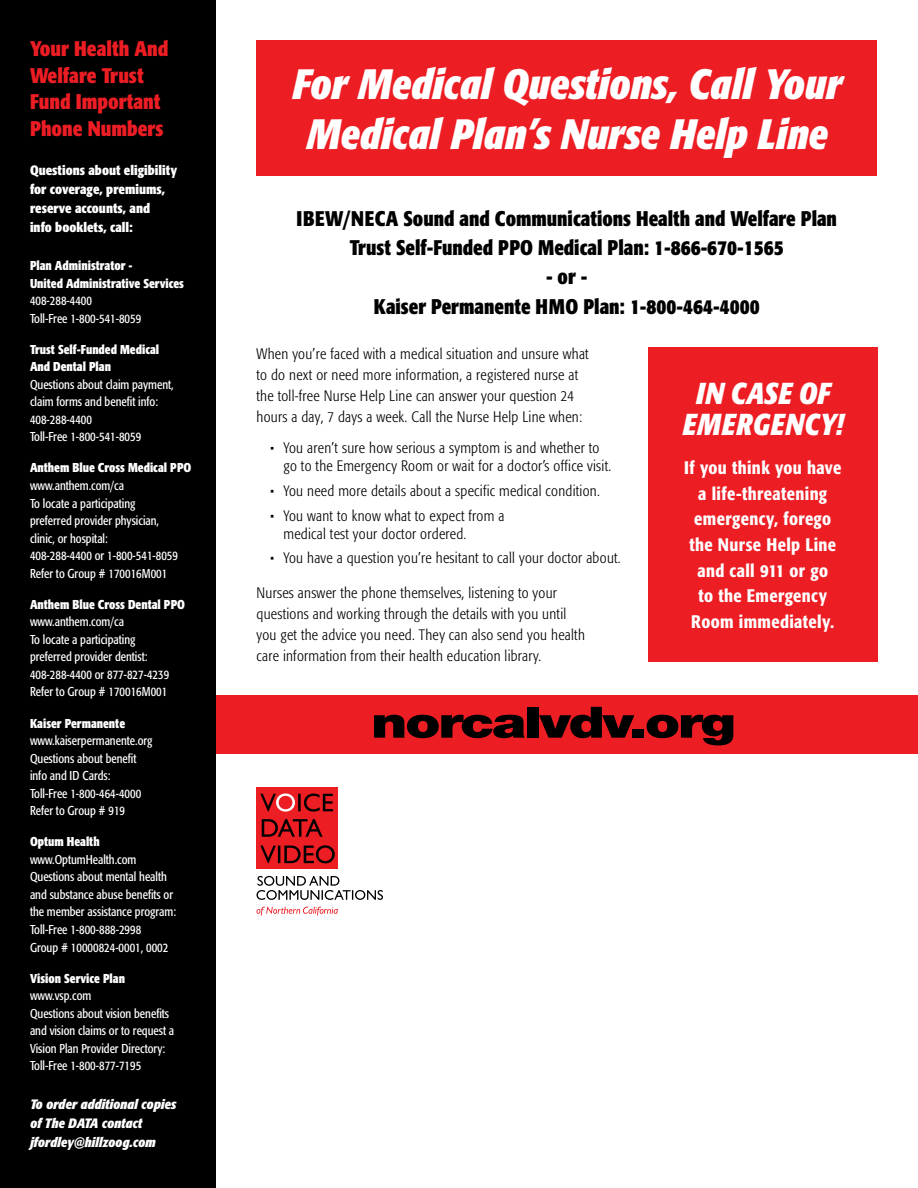
<style>
.page{position:relative;width:918px;height:1188px;background:#fff}
.page>*{position:absolute;margin:0;border:0;box-sizing:border-box;transform-origin:0 0}
.t1{font:900 43.2px "Helvetica Neue LT Std";letter-spacing:-.04em;color:#000;scale:1.3 1}
.t2{font:italic 700 condensed 42px/50.4px "Formata";color:#fff;text-align:center}
.t3{font:italic 700 condensed 30px/31.7px "Formata";letter-spacing:.03em;color:#fff;text-align:center;scale:.95 1}
.t4{font:700 condensed 21px/29.2px "Formata";color:#000;text-align:center;scale:.95 1}
.t5{font:700 condensed 21px/26.5px "Formata";color:#ed1d24}
.t6{font:500 condensed 18px/25.7px "Formata";letter-spacing:.02em;color:#fff;text-align:center}
.t7{font:300 condensed 15px/21px "Formata";letter-spacing:.02em;color:#000}
.t8{font:700 condensed 13.5px/19px "Formata";color:#fff}
.t9{font:italic 700 condensed 13.5px/19px "Formata";color:#fff}
.t10{font:condensed 12.75px/17.5px "Formata";color:#fff;scale:.95 1}
.t11{font:700 condensed 12.75px/17.5px "Formata";color:#fff;scale:.95 1}
</style>
<div class="page">
<div style="left:256px;top:40px;width:622px;height:136px;background:#ed1d24"></div>
<div style="left:648px;top:347px;width:230px;height:315px;background:#ed1d24"></div>
<div style="left:216px;top:695px;width:702px;height:58px;background:#ed1d24"></div>
<div style="left:256px;top:787px;width:82px;height:82px;background:#ed1d24"></div>
<svg style="left:260px;top:794px;width:75px;height:69px"></svg>
<svg style="left:256px;top:876px;width:127px;height:24px"></svg>
<svg style="left:257px;top:907px;width:81px;height:9px"></svg>
<div style="left:0;top:0;width:216px;height:1188px;background:#000"></div>
<h3 class="t5" style="left:30px;top:35px;width:140px">Your Health And<br>Welfare Trust<br>Fund Important<br>Phone Numbers</h3>
<p class="t8" style="left:30px;top:161px;width:149px">Questions about eligibility for coverage, premiums, reserve accounts, and<br>info booklets, call:</p>
<p class="t11" style="left:30px;top:257px;width:164px">Plan Administrator -<br>United Administrative Services</p>
<p class="t10" style="left:30px;top:292px;width:119px">408-288-4400<br>Toll-Free 1-800-541-8059</p>
<p class="t11" style="left:30px;top:340px;width:138px">Trust Self-Funded Medical<br>And Dental Plan</p>
<p class="t10" style="left:30px;top:375px;width:153px">Questions about claim payment, claim forms and benefit info:<br>408-288-4400<br>Toll-Free 1-800-541-8059</p>
<p class="t11" style="left:30px;top:459px;width:171px">Anthem Blue Cross Medical PPO</p>
<p class="t10" style="left:30px;top:477px;width:157px">www.anthem.com/ca<br>To locate a participating preferred provider physician, clinic, or hospital:<br>408-288-4400 or 1-800-541-8059<br>Refer to Group # 170016M001</p>
<p class="t11" style="left:30px;top:595px;width:165px">Anthem Blue Cross Dental PPO</p>
<p class="t10" style="left:30px;top:613px;width:148px">www.anthem.com/ca<br>To locate a participating preferred provider dentist:<br>408-288-4400 or 877-827-4239<br>Refer to Group # 170016M001</p>
<p class="t11" style="left:30px;top:714px;width:102px">Kaiser Permanente</p>
<p class="t10" style="left:30px;top:732px;width:131px">www.kaiserpermanente.org<br>Questions about benefit info and ID Cards:<br>Toll-Free 1-800-464-4000<br>Refer to Group # 919</p>
<p class="t11" style="left:30px;top:833px;width:75px">Optum Health</p>
<p class="t10" style="left:30px;top:850px;width:155px">www.OptumHealth.com<br>Questions about mental health and substance abuse benefits or the member assistance program:<br>Toll-Free 1-800-888-2998<br>Group # 10000824-0001, 0002</p>
<p class="t11" style="left:30px;top:969px;width:102px">Vision Service Plan</p>
<p class="t10" style="left:30px;top:987px;width:153px">www.vsp.com<br>Questions about vision benefits and vision claims or to request a<br>Vision Plan Provider Directory:<br>Toll-Free 1-800-877-7195</p>
<p class="t9" style="left:30px;top:1095px;width:148px">To order additional copies of The DATA contact jfordley@hillzoog.com</p>
<h2 class="t2" style="left:292px;top:58px;width:551px">For Medical Questions, Call Your<br>Medical Plan’s Nurse Help Line</h2>
<h3 class="t4" style="left:297px;top:204px;width:570px">IBEW/NECA Sound and Communications Health and Welfare Plan<br>Trust Self-Funded PPO Medical Plan: 1-866-670-1565</h3>
<h3 class="t4" style="left:374px;top:262px;width:408px">- or -<br>Kaiser Permanente HMO Plan: 1-800-464-4000</h3>
<p class="t7" style="left:256px;top:343px;width:334px">When you’re faced with a medical situation and unsure what to do next or need more information, a registered nurse at the toll-free Nurse Help Line can answer your question 24 hours a day, 7 days a week. Call the Nurse Help Line when:</p>
<p class="t7" style="left:284px;top:439px;width:329px;line-height:18px;text-indent:-14px">• You aren’t sure how serious a symptom is and whether to go to the Emergency Room or wait for a doctor’s office visit.</p>
<p class="t7" style="left:270px;top:480px;width:331px">• You need more details about a specific medical condition.</p>
<p class="t7" style="left:284px;top:506px;width:222px;line-height:18px;text-indent:-14px">• You want to know what to expect from a medical test your doctor ordered.</p>
<p class="t7" style="left:270px;top:548px;width:352px">• You have a question you’re hesitant to call your doctor about.</p>
<p class="t7" style="left:256px;top:582px;width:330px">Nurses answer the phone themselves, listening to your questions and working through the details with you until you get the advice you need. They can also send you health care information from their health education library.</p>
<h3 class="t3" style="left:682px;top:377px;width:171px">IN CASE OF<br>EMERGENCY!</h3>
<h3 class="t6" style="left:684px;top:455px;width:159px">If you think you have a life-threatening emergency, forego the Nurse Help Line and call 911 or go<br>to the Emergency<br>Room immediately.</h3>
<h1 class="t1" style="left:371px;top:696px;width:282px">norcalvdv.org</h1>
</div>
